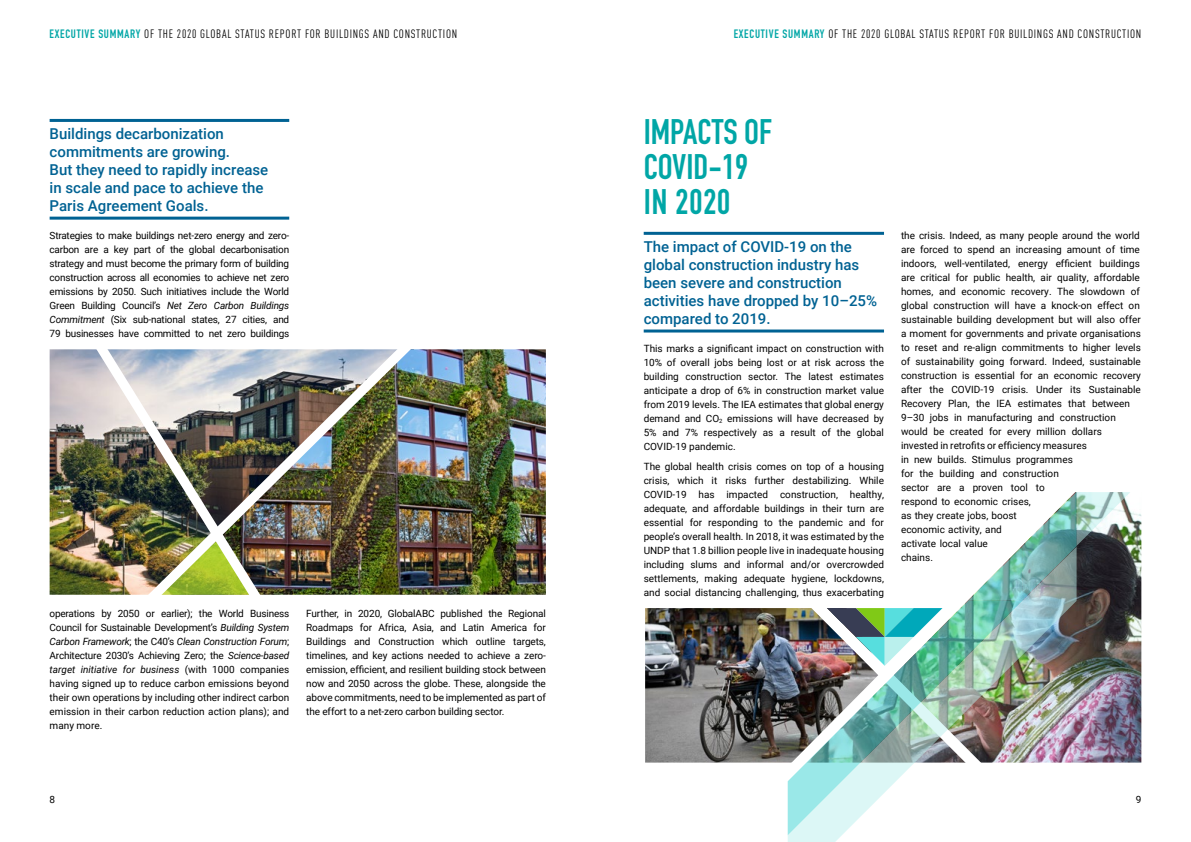
<style>
.page{position:relative;width:1191px;height:842px;background:#fff}
.page>*{position:absolute;margin:0;border:0;box-sizing:border-box;transform-origin:0 0}
.HL1{font:700 35px/35px "DIN Condensed";color:#00a6a6}
.HL2{font:500 15px/18px "Roboto";color:#006293}
.t1{font:12px "DIN Cond";letter-spacing:.06em;color:#000}
.Fliesstext_Report{font:10px/14px "Roboto";color:#000;text-align:justify}
.s1{font-family:"DIN Condensed";font-weight:700;color:#00a6a6}
.s2{font-style:italic}
</style>
<div class="page">
<img style="left:1118px;top:511px;width:23px;height:251px">
<img style="left:645px;top:608px;width:130px;height:154px">
<svg style="left:775px;top:608px;width:4px;height:155px"></svg>
<img style="left:779px;top:600px;width:339px;height:163px">
<img style="left:787px;top:600px;width:289px;height:242px">
<img style="left:968px;top:492px;width:162px;height:108px">
<img style="left:787px;top:600px;width:235px;height:235px">
<hr style="left:50px;top:119px;width:239px;height:3px;background:#006293">
<hr style="left:50px;top:217px;width:239px;height:3px;background:#006293">
<hr style="left:643px;top:232px;width:241px;height:3px;background:#006293">
<hr style="left:643px;top:329px;width:241px;height:3px;background:#006293">
<img style="left:50px;top:349px;width:35px;height:246px">
<img style="left:424px;top:349px;width:122px;height:246px">
<img style="left:271px;top:349px;width:153px;height:246px">
<img style="left:85px;top:349px;width:186px;height:246px">
<p class="t1" style="left:50px;top:27px;width:409px"><span class="s1">EXECUTIVE SUMMARY</span> OF THE 2020 GLOBAL STATUS REPORT FOR BUILDINGS AND CONSTRUCTION</p>
<p class="t1" style="left:734px;top:27px;width:409px"><span class="s1">EXECUTIVE SUMMARY</span> OF THE 2020 GLOBAL STATUS REPORT FOR BUILDINGS AND CONSTRUCTION</p>
<p class="HL2" style="left:50px;top:124px;width:220px">Buildings decarbonization commitments are growing.<br>But they need to rapidly increase in scale and pace to achieve the<br>Paris Agreement Goals.</p>
<p class="Fliesstext_Report" style="left:50px;top:228px;width:241px">Strategies to make buildings net-zero energy and zero&shy;carbon are a key part of the global decarbonisation strategy and must become the primary form of building construction across all economies to achieve net zero emissions by 2050. Such initiatives include the World Green Building Council’s <span class="s2">Net Zero Carbon Buildings Commitment</span> (Six sub-national states, 27 cities, and 79 businesses have committed to net zero buildings</p>
<p class="Fliesstext_Report" style="left:50px;top:606px;width:241px">operations by 2050 or earlier); the World Business Council for Sustainable Development’s <span class="s2">Building System Carbon Framework</span>; the C40’s <span class="s2">Clean Construction Forum</span>; Architecture 2030’s Achieving Zero; the <span class="s2">Science-based target initiative for business</span> (with 1000 companies having signed up to reduce carbon emissions beyond their own operations by including other indirect carbon emission in their carbon reduction action plans); and many more.</p>
<p class="Fliesstext_Report" style="left:306px;top:606px;width:241px">Further, in 2020, GlobalABC published the Regional Roadmaps for Africa, Asia, and Latin America for Buildings and Construction which outline targets, timelines, and key actions needed to achieve a zero&shy;emission, efficient, and resilient building stock between now and 2050 across the globe. These, alongside the above commitments, need to be implemented as part of the effort to a net-zero carbon building sector.</p>
<p class="HL1" style="left:643px;top:114px;width:130px">IMPACTS OF<br>COVID-19<br>IN 2020</p>
<p class="HL2" style="left:643px;top:237px;width:235px">The impact of COVID-19 on the global construction industry has been severe and construction activities have dropped by 10–25% compared to 2019.</p>
<p class="Fliesstext_Report" style="left:643px;top:341px;width:242px">This marks a significant impact on construction with 10% of overall jobs being lost or at risk across the building construction sector. The latest estimates anticipate a drop of 6% in construction market value from 2019 levels. The IEA estimates that global energy demand and CO<sub>2</sub> emissions will have decreased by 5% and 7% respectively as a result of the global COVID-19 pandemic.</p>
<p class="Fliesstext_Report" style="left:643px;top:459px;width:242px">The global health crisis comes on top of a housing crisis, which it risks further destabilizing. While COVID-19 has impacted construction, healthy, adequate, and affordable buildings in their turn are essential for responding to the pandemic and for people’s overall health. In 2018, it was estimated by the UNDP that 1.8 billion people live in inadequate housing including slums and informal and/or overcrowded settlements, making adequate hygiene, lockdowns, and social distancing challenging, thus exacerbating</p>
<p class="Fliesstext_Report" style="left:901px;top:228px;width:241px;text-align:left">the crisis. Indeed, as many people around the world are forced to spend an increasing amount of time indoors, well-ventilated, energy efficient buildings are critical for public health, air quality, affordable homes, and economic recovery. The slowdown of global construction will have a knock-on effect on sustainable building development but will also offer a moment for governments and private organisations to reset and re-align commitments to higher levels of sustainability going forward. Indeed, sustainable construction is essential for an economic recovery after the COVID-19 crisis. Under its Sustainable Recovery Plan, the IEA estimates that between 9–30 jobs in manufacturing and construction would be created for every million dollars invested in retrofits or efficiency measures<br>in new builds. Stimulus programmes<br>for the building and construction<br>sector are a proven tool to<br>respond to economic crises,<br>as they create jobs, boost<br>economic activity, and<br>activate local value<br>chains.</p>
<p class="Fliesstext_Report" style="left:50px;top:792px;width:7px">8</p>
<p class="Fliesstext_Report" style="left:1135px;top:792px;width:7px">9</p>
</div>
